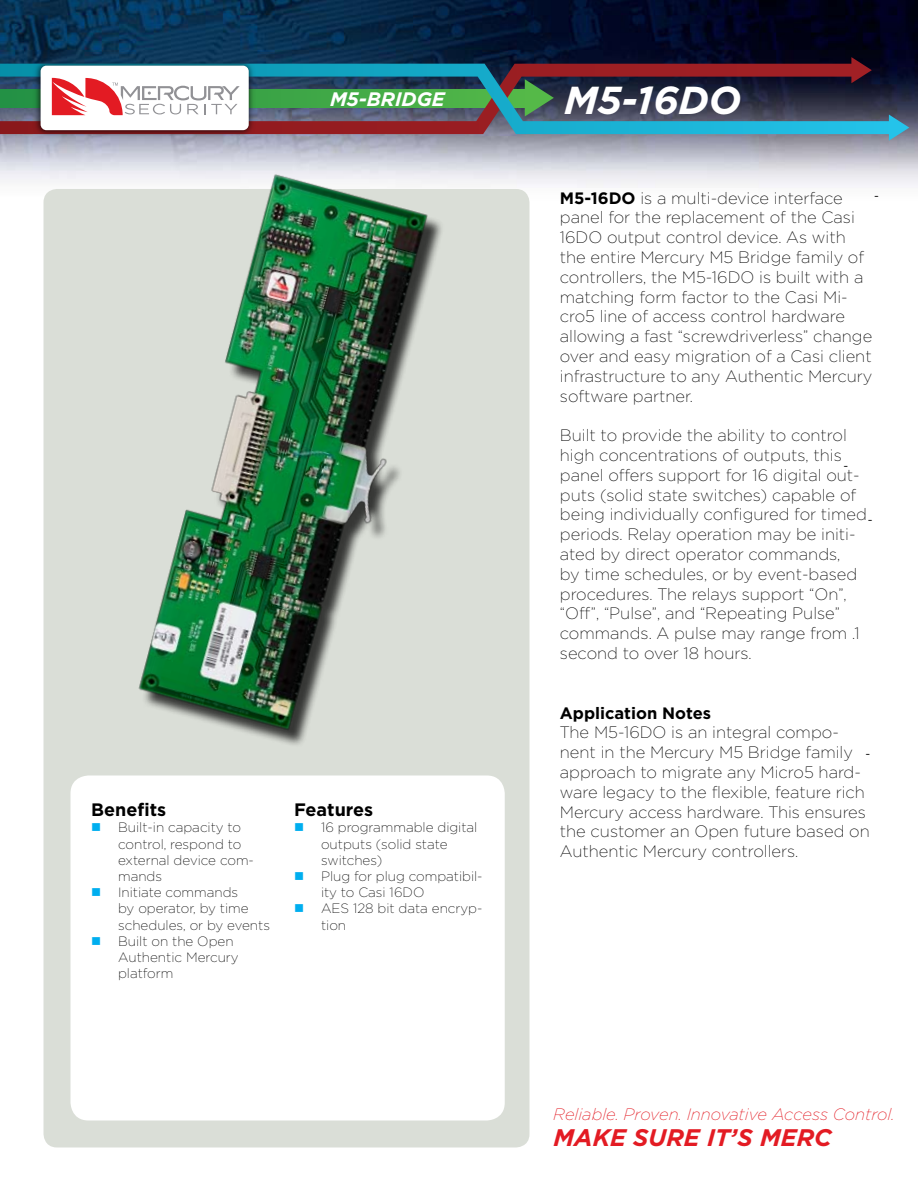
<style>
.page{position:relative;width:918px;height:1188px;background:#fff}
.page>*{position:absolute;margin:0;border:0;box-sizing:border-box;transform-origin:0 0}
.t1{font:italic 700 39px "Gotham";color:#fff}
.t2{font:italic 700 24px "Gotham";color:#e31b23}
.t3{font:italic 700 19.5px "Gotham";color:#fff}
.t4{font:700 18px "Gotham";color:#000}
.t5{font:200 16.5px/19.8px "Gotham";color:#000}
.t6{font:italic 200 16.5px "Gotham";color:#e31b23}
.t7{font:700 16.5px "Gotham";color:#000}
.t8{font:200 13.5px/16.2px "Gotham";color:#000}
.t9{font:300 13.5px "Futura";color:#000}
.s1{color:#00aeef}
.s2{font-weight:700}
</style>
<div class="page">
<img style="left:0;top:0;width:918px;height:186px">
<svg style="left:851px;top:57px;width:21px;height:7px"></svg>
<svg style="left:0;top:64px;width:891px;height:70px;background:#384b61"></svg>
<svg style="left:889px;top:115px;width:20px;height:26px"></svg>
<img style="left:25px;top:53px;width:277px;height:33px">
<div style="left:41px;top:66px;width:208px;height:64px;background:#fff;border-radius:6px"></div>
<div style="left:44px;top:189px;width:486px;height:958px;background:#daded7;border-radius:14px"></div>
<div style="left:70px;top:776px;width:435px;height:344px;background:#fff;border-radius:18px"></div>
<svg style="left:52px;top:78px;width:133px;height:8px"></svg>
<div style="left:140px;top:178px;width:609px;height:760px;background:#fff"></div>
<img style="left:0;top:86px;width:577px;height:739px">
<p class="t3" style="left:330px;top:86px;width:116px">M5-BRIDGE</p>
<h1 class="t1" style="left:564px;top:74px;width:179px">M5-16DO</h1>
<p class="t4" style="left:91px;top:798px;width:77px">Benefits</p>
<p class="t8" style="left:118px;top:819px;width:137px;text-indent:-27px"><span class="s1">■</span> Built-in capacity to control, respond to external device com&shy;mands</p>
<p class="t8" style="left:118px;top:884px;width:153px;text-indent:-27px"><span class="s1">■</span> Initiate commands<br>by operator, by time schedules, or by events</p>
<p class="t8" style="left:118px;top:933px;width:122px;text-indent:-27px"><span class="s1">■</span> Built on the Open<br>Authentic Mercury platform</p>
<p class="t4" style="left:294px;top:798px;width:81px">Features</p>
<p class="t8" style="left:321px;top:819px;width:158px;text-indent:-27px"><span class="s1">■</span> 16 programmable digital outputs (solid state switches)</p>
<p class="t8" style="left:321px;top:868px;width:163px;text-indent:-27px"><span class="s1">■</span> Plug for plug compatibil&shy;ity to Casi 16DO</p>
<p class="t8" style="left:321px;top:900px;width:163px;text-indent:-27px"><span class="s1">■</span> AES 128 bit data encryp&shy;tion</p>
<p class="t5" style="left:560px;top:188px;width:314px"><span class="s2">M5-16DO</span> is a multi-device interface panel for the replacement of the Casi 16DO output control device. As with the entire Mercury M5 Bridge family of controllers, the M5-16DO is built with a matching form factor to the Casi Mi&shy;cro5 line of access control hardware allowing a fast “screwdriverless” change over and easy migration of a Casi client infrastructure to any Authentic Mercury software partner.</p>
<p class="t5" style="left:560px;top:425px;width:309px">Built to provide the ability to control high concentrations of outputs, this panel offers support for 16 digital out&shy;puts (solid state switches) capable of being individually configured for timed periods. Relay operation may be initi&shy;ated by direct operator commands,<br>by time schedules, or by event-based procedures. The relays support “On”, “Off”, “Pulse”, and “Repeating Pulse” commands. A pulse may range from .1 second to over 18 hours.</p>
<p class="t9" style="left:874px;top:187px;width:6px">-</p>
<p class="t9" style="left:844px;top:457px;width:6px">-</p>
<p class="t9" style="left:868px;top:511px;width:6px">-</p>
<p class="t7" style="left:560px;top:702px;width:153px">Application Notes</p>
<p class="t5" style="left:560px;top:722px;width:312px">The M5-16DO is an integral compo&shy;nent in the Mercury M5 Bridge family approach to migrate any Micro5 hard&shy;ware legacy to the flexible, feature rich Mercury access hardware. This ensures the customer an Open future based on Authentic Mercury controllers.</p>
<p class="t9" style="left:866px;top:745px;width:6px">-</p>
<p class="t6" style="left:553px;top:1106px;width:343px">Reliable. Proven. Innovative Access Control.</p>
<h2 class="t2" style="left:554px;top:1122px;width:280px">MAKE SURE IT’S MERC</h2>
</div>
